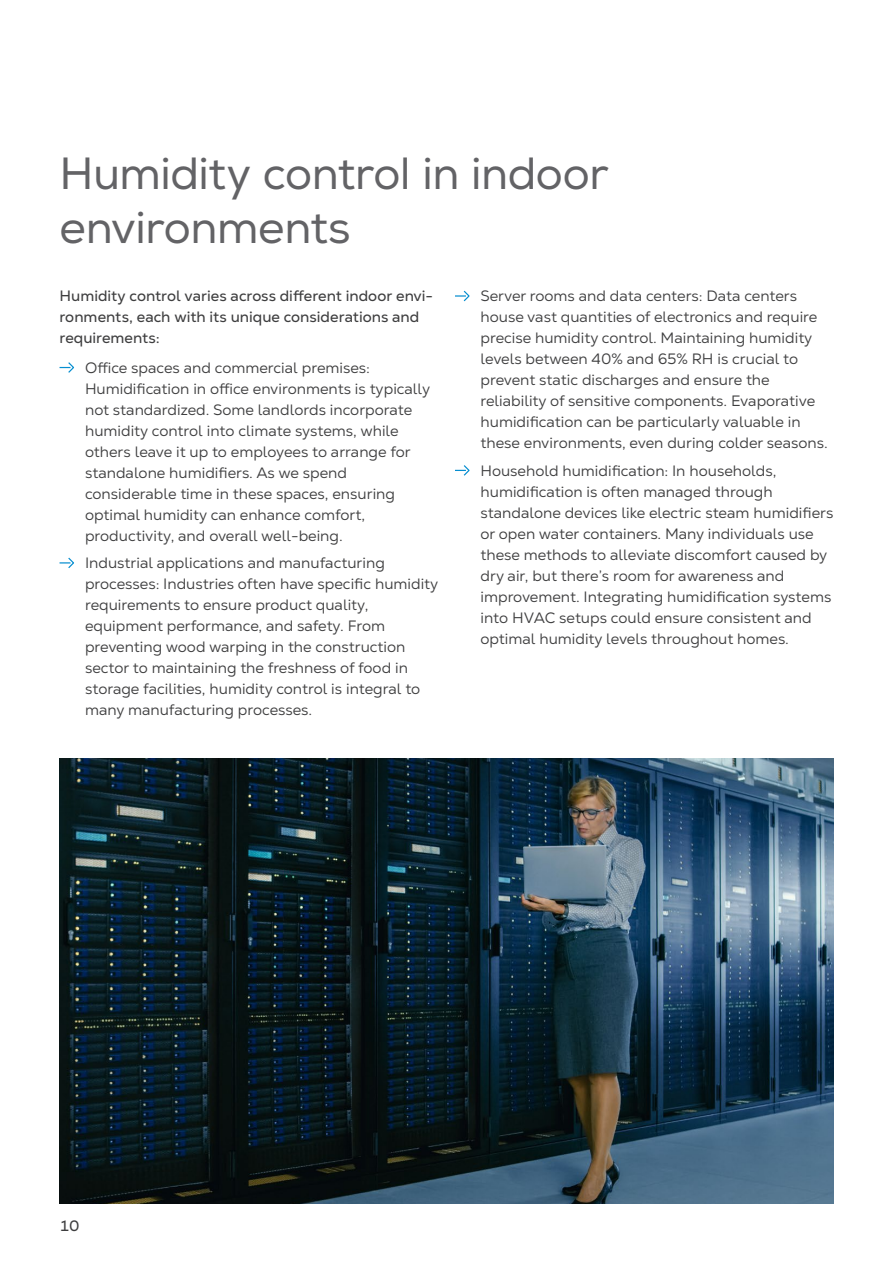
<style>
.page{position:relative;width:893px;height:1263px;background:#fff}
.page>*{position:absolute;margin:0;border:0;box-sizing:border-box;transform-origin:0 0}
.Headline{font:45px/54px "Nexa";letter-spacing:-.01em;color:#636366}
.Bullit_list2{font:15px/21px "Nexa Text";color:#3e3e3f}
.Body_copy{font:15px/21px "Nexa Text";color:#3e3e3f}
</style>
<div class="page">
<svg style="left:59px;top:362px;width:15px;height:11px"></svg>
<svg style="left:59px;top:557px;width:15px;height:11px"></svg>
<svg style="left:455px;top:290px;width:15px;height:12px"></svg>
<svg style="left:455px;top:465px;width:15px;height:11px"></svg>
<img style="left:60px;top:758px;width:773px;height:445px">
<p class="Headline" style="left:60px;top:148px;width:551px">Humidity control in indoor environments</p>
<p class="Body_copy" style="left:60px;top:285px;width:375px">Humidity control varies across different indoor envi&shy;ronments, each with its unique considerations and requirements:</p>
<p class="Bullit_list2" style="left:85px;top:357px;width:347px">Office spaces and commercial premises:<br>Humidification in office environments is typically not standardized. Some landlords incorporate humidity control into climate systems, while others leave it up to employees to arrange for standalone humidifiers. As we spend considerable time in these spaces, ensuring optimal humidity can enhance comfort, productivity, and overall well-being.</p>
<p class="Bullit_list2" style="left:85px;top:552px;width:355px">Industrial applications and manufacturing processes: Industries often have specific humidity requirements to ensure product quality, equipment performance, and safety. From preventing wood warping in the construction sector to maintaining the freshness of food in storage facilities, humidity control is integral to many manufacturing processes.</p>
<p class="Bullit_list2" style="left:480px;top:285px;width:349px">Server rooms and data centers: Data centers house vast quantities of electronics and require precise humidity control. Maintaining humidity levels between 40% and 65% RH is crucial to prevent static discharges and ensure the reliability of sensitive components. Evaporative humidification can be particularly valuable in these environments, even during colder seasons.</p>
<p class="Bullit_list2" style="left:480px;top:460px;width:354px">Household humidification: In households, humidification is often managed through standalone devices like electric steam humidifiers or open water containers. Many individuals use these methods to alleviate discomfort caused by dry air, but there’s room for awareness and improvement. Integrating humidification systems into HVAC setups could ensure consistent and optimal humidity levels throughout homes.</p>
<p class="Body_copy" style="left:60px;top:1215px;width:22px">10</p>
</div>
